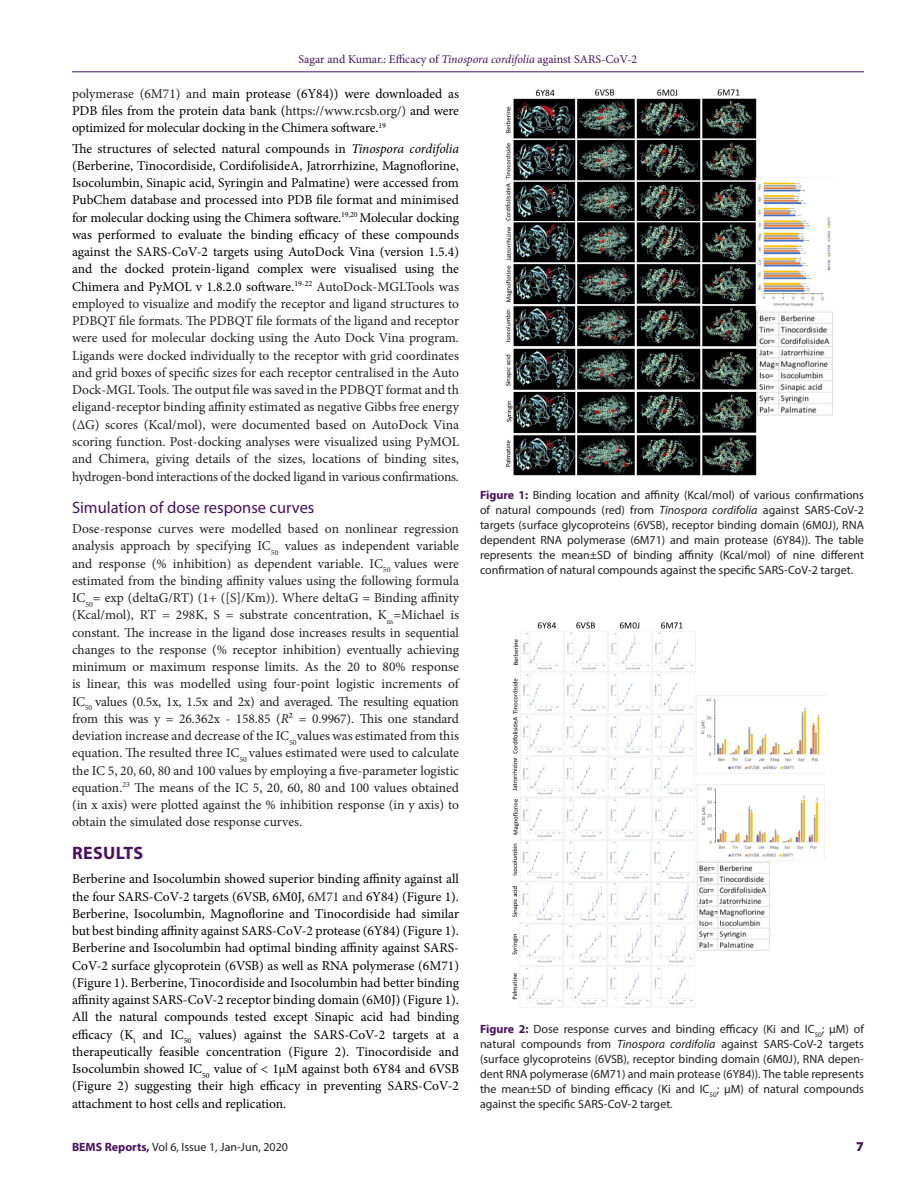
<style>
.page{position:relative;width:918px;height:1188px;background:#fff}
.page>*{position:absolute;margin:0;border:0;box-sizing:border-box;transform-origin:0 0}
._1_HD{font:700 18px "Myriad Pro";letter-spacing:.02em;color:#4a1161}
._2_HD{font:16.5px "Myriad Pro";color:#4a1161}
.TXT{font:13.5px/17.2px "Minion Pro";letter-spacing:-.01em;color:#231f20;text-align:justify}
.TXT-2{font:13.5px/17.2px "Minion Pro";letter-spacing:-.005em;color:#000;text-align:justify}
.RRH{font:900 13.5px "Myriad Pro";color:#4a1161}
.FIG_CAP{font:12px/15px "Myriad Pro";color:#231f20;text-align:justify}
.t1{font:12px "Minion Pro";color:#4a1161}
.RRH-2{font:12px "Myriad Pro";color:#231f20}
.s1{font-style:italic}
.s2{color:#231f20}
.s3{color:#000}
.s4{font-style:italic;color:#000}
.s5{font-weight:700;color:#4a1161}
</style>
<div class="page">
<hr style="left:72px;top:72px;width:792px;height:1px;background:#4a1161">
<img style="left:505px;top:89px;width:328px;height:386px">
<img style="left:512px;top:622px;width:314px;height:386px">
<p class="t1" style="left:299px;top:51px;width:340px">Sagar and Kumar.: Efficacy of <span class="s1">Tinospora cordifolia</span> against SARS-CoV-2</p>
<p class="TXT-2" style="left:72px;top:85px;width:389px"><span class="s2">polymerase (6M71) and</span> main protease (6Y84)) were downloaded as PDB files from the protein data bank (<span class="s2">https://www.rcsb.org/)</span> and were optimized for molecular docking in the Chimera software.<sup>19</sup></p>
<p class="TXT" style="left:72px;top:140px;width:389px"><span class="s3">The structures of selected natural compounds in</span> <span class="s4">Tinospora cordifolia </span><span class="s3">(Berberine, Tinocordiside, CordifolisideA, Jatrorrhizine, Magnoflorine, Isocolumbin, Sinapic acid, Syringin and Palmatine) were accessed from PubChem database and processed into PDB file format and minimised for molecular docking using the Chimera software.</span><sup>19,20</sup> <span class="s3">Molecular docking was performed to evaluate the binding efficacy of these compounds against the SARS-CoV-2 targets using AutoDock Vina (version 1.5.4) and the docked protein-ligand complex were visualised using the Chimera and PyMOL v 1.8.2.0 software.</span><sup>19-22</sup> AutoDock-MGLTools was employed to visualize and modify the receptor and ligand structures to PDBQT file formats. The PDBQT file formats of the ligand and receptor were used for molecular docking using the Auto Dock Vina program.<br>Ligands were docked individually to the receptor with grid coordinates and grid boxes of specific sizes for each receptor centralised in the Auto Dock-MGL Tools. The output file was saved in the PDBQT format and th eligand-receptor binding affinity estimated as negative Gibbs free energy (∆G) scores (Kcal/mol), were documented based on AutoDock Vina scoring function. Post-docking analyses were visualized using PyMOL and Chimera, giving details of the sizes, locations of binding sites, hydrogen-bond interactions of the docked ligand in various confirmations.</p>
<p class="_2_HD" style="left:72px;top:497px;width:244px">Simulation of dose response curves</p>
<p class="TXT" style="left:72px;top:520px;width:389px">Dose-response curves were modelled based on nonlinear regression analysis approach by specifying IC<sub>50</sub> values as independent variable and response (% inhibition) as dependent variable. IC<sub>50</sub> values were estimated from the binding affinity values using the following formula IC<sub>50</sub>= exp (deltaG/RT) (1+ ([S]/Km)). Where deltaG = Binding affinity (Kcal/mol), RT = 298K, S = substrate concentration, K<sub>m</sub>=Michael is constant. The increase in the ligand dose increases results in sequential changes to the response (% receptor inhibition) eventually achieving minimum or maximum response limits. As the 20 to 80% response is linear, this was modelled using four-point logistic increments of IC<sub>50</sub> values (0.5x, 1x, 1.5x and 2x) and averaged. The resulting equation from this was y = 26.362x - 158.85 (<span class="s1">R</span>² = 0.9967). This one standard deviation increase and decrease of the IC<sub>50</sub>values was estimated from this equation. The resulted three IC<sub>50</sub> values estimated were used to calculate the IC 5, 20, 60, 80 and 100 values by employing a five-parameter logistic equation.<sup>23</sup> The means of the IC 5, 20, 60, 80 and 100 values obtained (in x axis) were plotted against the % inhibition response (in y axis) to obtain the simulated dose response curves.</p>
<p class="_1_HD" style="left:72px;top:841px;width:73px">RESULTS</p>
<p class="TXT-2" style="left:72px;top:870px;width:389px">Berberine and Isocolumbin showed superior binding affinity against all the four SARS-CoV-2 targets (6VSB, 6M0J, <span class="s2">6M71 and</span> 6Y84) (Figure 1).<br>Berberine, Isocolumbin, Magnoflorine and Tinocordiside had similar but best binding affinity against SARS-CoV-2 protease (6Y84) (Figure 1).<br>Berberine and Isocolumbin had optimal binding affinity against SARS-CoV-2 surface glycoprotein (6VSB) as well as RNA polymerase (6M71) (Figure 1). Berberine, Tinocordiside and Isocolumbin had better binding affinity against SARS-CoV-2 receptor binding domain (6M0J) (Figure 1).<br>All the natural compounds tested except Sinapic acid had binding efficacy (K<sub>i</sub> and IC<sub>50</sub> values) against the SARS-CoV-2 targets at a therapeutically feasible concentration (Figure 2). Tinocordiside and Isocolumbin showed IC<sub>50</sub> value of &lt; 1µM against both 6Y84 and 6VSB (Figure 2) suggesting their high efficacy in preventing SARS-CoV-2 attachment to host cells and replication.</p>
<p class="FIG_CAP" style="left:480px;top:487px;width:386px"><span class="s5">Figure 1:</span> Binding location and affinity (Kcal/mol) of various confirmations of natural compounds (red) from <span class="s1">Tinospora cordifolia</span> against SARS-CoV-2 targets (surface glycoproteins (6VSB), receptor binding domain (6M0J), RNA dependent RNA polymerase (6M71) and main protease (6Y84)). The table represents the mean±SD of binding affinity (Kcal/mol) of nine different confirmation of natural compounds against the specific SARS-CoV-2 target.</p>
<p class="FIG_CAP" style="left:480px;top:1021px;width:386px"><span class="s5">Figure 2:</span> Dose response curves and binding efficacy (Ki and IC<sub>50</sub>; µM) of natural compounds from <span class="s1">Tinospora cordifolia</span> against SARS-CoV-2 targets (surface glycoproteins (6VSB), receptor binding domain (6M0J), RNA depen&shy;dent RNA polymerase (6M71) and main protease (6Y84)). The table represents the mean±SD of binding efficacy (Ki and IC<sub>50</sub>; µM) of natural compounds against the specific SARS-CoV-2 target.</p>
<p class="RRH-2" style="left:72px;top:1139px;width:218px"><span class="s5">BEMS Reports,</span> Vol 6, Issue 1, Jan-Jun, 2020</p>
<p class="RRH" style="left:856px;top:1137px;width:9px">7</p>
</div>
